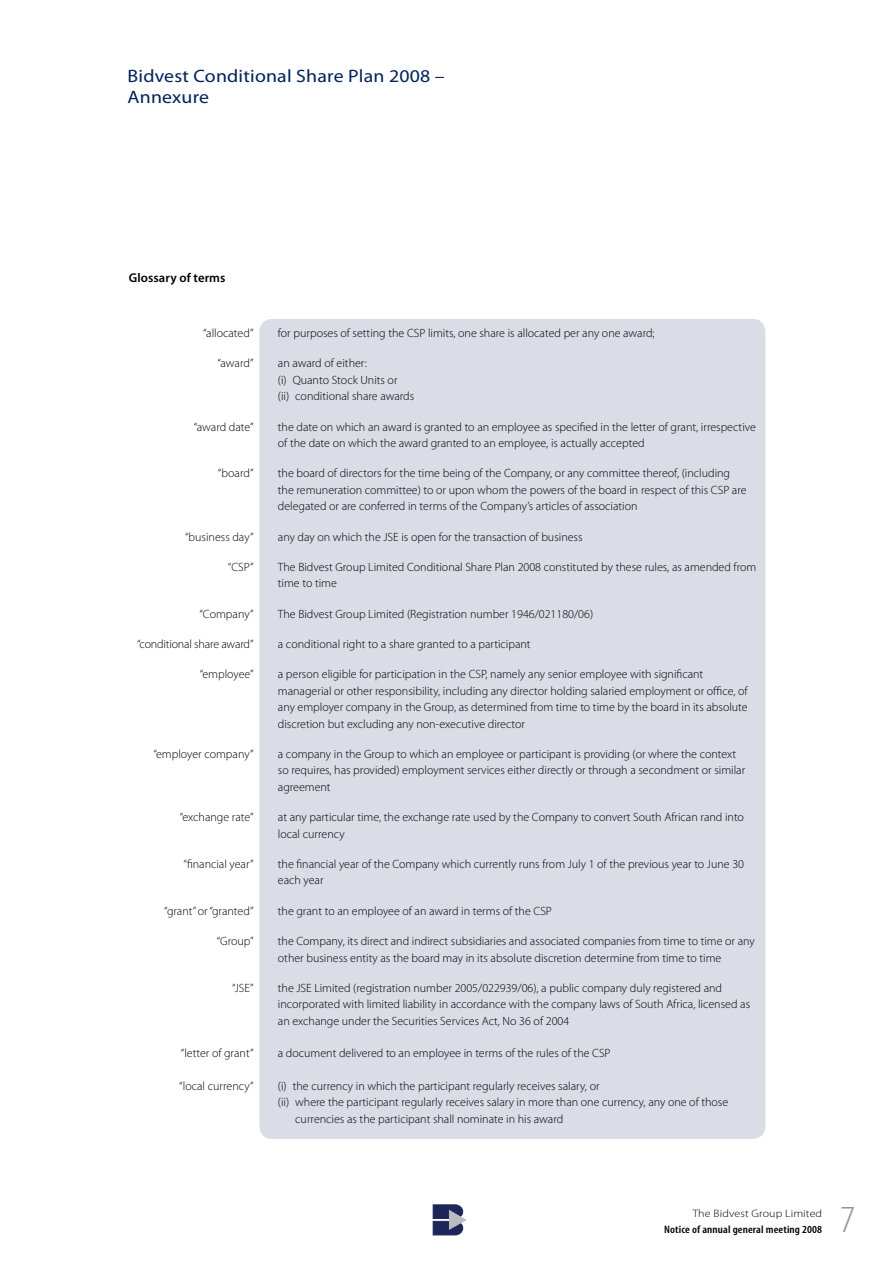
<style>
.page{position:relative;width:893px;height:1263px;background:#fff}
.page>*{position:absolute;margin:0;border:0;box-sizing:border-box;transform-origin:0 0}
.t1{font:300 condensed 38.4px "Myriad Pro";color:#939598;scale:1.11 1}
.t2{font:18px/21px "Myriad Pro";letter-spacing:.01em;color:#00215a;scale:1.1 1}
.t3{font:600 12.75px "Myriad Pro";letter-spacing:.005em;color:#000}
.t4{font:300 12px/16.5px "Myriad Pro";color:#000}
.t5{font:600 condensed 10.8px "Myriad Pro";letter-spacing:.01em;color:#000;scale:1.11 1}
.t6{font:300 10.8px "Myriad Pro";letter-spacing:.01em;color:#000;scale:1.11 1}
</style>
<div class="page">
<div style="left:259px;top:319px;width:506px;height:820px;background:#dadce6;border-radius:13px"></div>
<svg style="left:432px;top:1204px;width:34px;height:32px"></svg>
<h2 class="t2" style="left:128px;top:65px;width:290px">Bidvest Conditional Share Plan 2008 –<br>Annexure</h2>
<p class="t3" style="left:129px;top:269px;width:98px">Glossary of terms</p>
<p class="t4" style="left:203px;top:325px;width:52px">“allocated”</p>
<p class="t4" style="left:278px;top:325px;width:378px">for purposes of setting the CSP limits, one share is allocated per any one award;</p>
<p class="t4" style="left:217px;top:355px;width:38px">“award”</p>
<p class="t4" style="left:278px;top:355px;width:138px">an award of either:<br>(i) Quanto Stock Units or<br>(ii) conditional share awards</p>
<p class="t4" style="left:194px;top:418px;width:61px">“award date”</p>
<p class="t4" style="left:278px;top:418px;width:480px">the date on which an award is granted to an employee as specified in the letter of grant, irrespective of the date on which the award granted to an employee, is actually accepted</p>
<p class="t4" style="left:218px;top:465px;width:37px">“board”</p>
<p class="t4" style="left:278px;top:465px;width:470px">the board of directors for the time being of the Company, or any committee thereof, (including the remuneration committee) to or upon whom the powers of the board in respect of this CSP are delegated or are conferred in terms of the Company’s articles of association</p>
<p class="t4" style="left:185px;top:528px;width:70px">“business day”</p>
<p class="t4" style="left:278px;top:528px;width:306px">any day on which the JSE is open for the transaction of business</p>
<p class="t4" style="left:228px;top:558px;width:27px">“CSP”</p>
<p class="t4" style="left:278px;top:558px;width:480px">The Bidvest Group Limited Conditional Share Plan 2008 constituted by these rules, as amended from time to time</p>
<p class="t4" style="left:199px;top:605px;width:56px">“Company”</p>
<p class="t4" style="left:278px;top:605px;width:317px">The Bidvest Group Limited (Registration number 1946/021180/06)</p>
<p class="t4" style="left:137px;top:635px;width:118px">“conditional share award”</p>
<p class="t4" style="left:278px;top:635px;width:254px">a conditional right to a share granted to a participant</p>
<p class="t4" style="left:200px;top:666px;width:55px">“employee”</p>
<p class="t4" style="left:278px;top:666px;width:471px">a person eligible for participation in the CSP, namely any senior employee with significant managerial or other responsibility, including any director holding salaried employment or office, of any employer company in the Group, as determined from time to time by the board in its absolute discretion but excluding any non-executive director</p>
<p class="t4" style="left:153px;top:745px;width:102px">“employer company”</p>
<p class="t4" style="left:278px;top:745px;width:469px">a company in the Group to which an employee or participant is providing (or where the context so requires, has provided) employment services either directly or through a secondment or similar agreement</p>
<p class="t4" style="left:180px;top:809px;width:75px">“exchange rate”</p>
<p class="t4" style="left:278px;top:809px;width:468px">at any particular time, the exchange rate used by the Company to convert South African rand into local currency</p>
<p class="t4" style="left:183px;top:856px;width:72px">“financial year”</p>
<p class="t4" style="left:278px;top:856px;width:468px">the financial year of the Company which currently runs from July 1 of the previous year to June 30 each year</p>
<p class="t4" style="left:164px;top:902px;width:91px">“grant” or “granted”</p>
<p class="t4" style="left:278px;top:902px;width:276px">the grant to an employee of an award in terms of the CSP</p>
<p class="t4" style="left:217px;top:933px;width:38px">“Group”</p>
<p class="t4" style="left:278px;top:933px;width:478px">the Company, its direct and indirect subsidiaries and associated companies from time to time or any other business entity as the board may in its absolute discretion determine from time to time</p>
<p class="t4" style="left:232px;top:979px;width:23px">“JSE”</p>
<p class="t4" style="left:278px;top:979px;width:474px">the JSE Limited (registration number 2005/022939/06), a public company duly registered and incorporated with limited liability in accordance with the company laws of South Africa, licensed as an exchange under the Securities Services Act, No 36 of 2004</p>
<p class="t4" style="left:181px;top:1045px;width:74px">“letter of grant”</p>
<p class="t4" style="left:278px;top:1045px;width:334px">a document delivered to an employee in terms of the rules of the CSP</p>
<p class="t4" style="left:179px;top:1077px;width:76px">“local currency”</p>
<p class="t4" style="left:278px;top:1077px;width:323px">(i) the currency in which the participant regularly receives salary, or</p>
<p class="t4" style="left:278px;top:1094px;width:452px">(ii) where the participant regularly receives salary in more than one currency, any one of those</p>
<p class="t4" style="left:295px;top:1110px;width:269px">currencies as the participant shall nominate in his award</p>
<p class="t6" style="left:693px;top:1206px;width:118px">The Bidvest Group Limited</p>
<p class="t5" style="left:664px;top:1223px;width:144px">Notice of annual general meeting 2008</p>
<h1 class="t1" style="left:840px;top:1196px;width:15px">7</h1>
</div>
